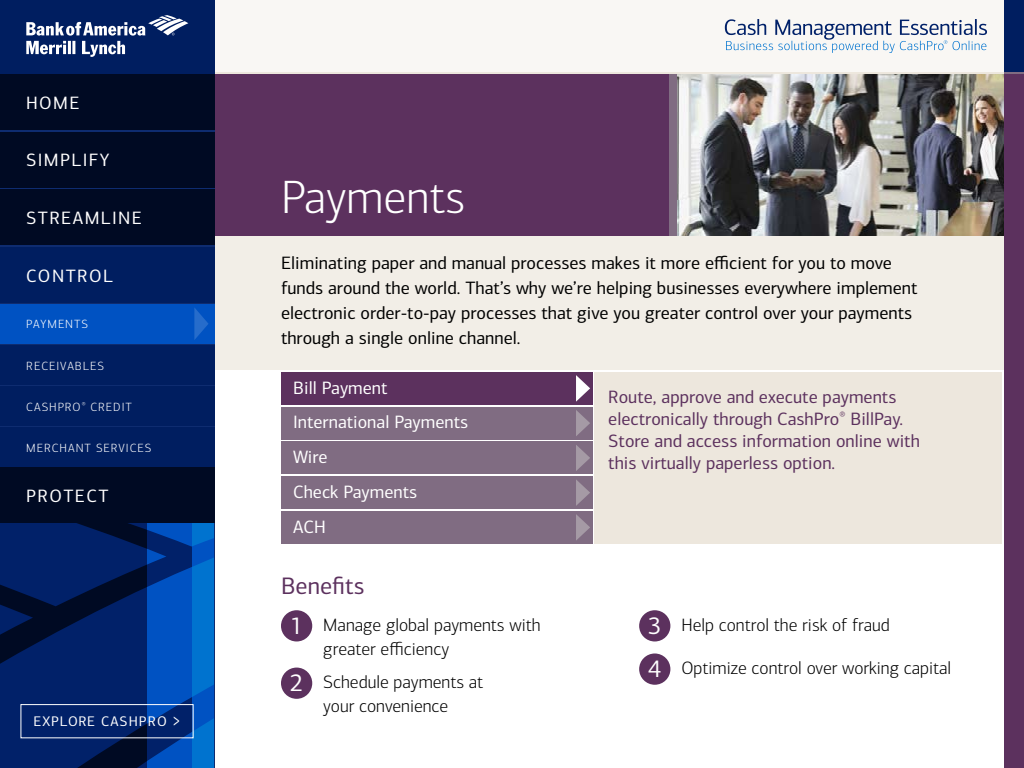
<style>
.page{position:relative;width:1024px;height:768px;background:#fff}
.page>*{position:absolute;margin:0;border:0;box-sizing:border-box;transform-origin:0 0}
.t1{font:300 47px "Connections";color:#fff}
.t2{font:24px "Connections";color:#5c315e}
.t3{font:24px/43.2px "Connections";color:#fff}
.t4{font:18px/25px "Connections";color:#000}
.t5{font:300 18px/24px "Connections";color:#000}
.t6{font:18px/22px "Connections";color:#5c315e}
.t7{font:18px/34.8px "Connections";color:#fff}
.t8{font:18px "Connections";letter-spacing:.08em;color:#fff}
.t9{font:14px "Connections";letter-spacing:.08em;color:#fff}
.t10{font:300 12px "Connections";letter-spacing:.08em;color:#fff}
.s1{font-size:20px}
</style>
<div class="page">
<div style="left:214px;top:0;width:810px;height:72px;background:#f9f7f4"></div>
<div style="left:1004px;top:0;width:20px;height:72px;background:#001e60"></div>
<svg style="left:725px;top:19px;width:262px;height:34px"></svg>
<div style="left:281px;top:610px;width:31px;height:31px;background:#5c315e;border-radius:50%"></div>
<div style="left:639px;top:610px;width:31px;height:31px;background:#5c315e;border-radius:50%"></div>
<div style="left:639px;top:653px;width:31px;height:32px;background:#5c315e;border-radius:50%"></div>
<div style="left:281px;top:668px;width:31px;height:31px;background:#5c315e;border-radius:50%"></div>
<div style="left:214px;top:236px;width:790px;height:134px;background:#f2eee7"></div>
<img style="left:677px;top:74px;width:327px;height:162px">
<div style="left:1004px;top:74px;width:20px;height:694px;background:#5c315e"></div>
<div style="left:214px;top:74px;width:455px;height:162px;background:#5c315e"></div>
<div style="left:669px;top:74px;width:8px;height:162px;background:#806c82"></div>
<hr style="left:1004px;top:72px;width:20px;height:2px;background:#806c82">
<hr style="left:214px;top:72px;width:790px;height:2px;background:#ede7dd">
<div style="left:594px;top:372px;width:408px;height:172px;background:#ede7dd"></div>
<div style="left:281px;top:372px;width:311px;height:33px;background:#5c315e"></div>
<svg style="left:576px;top:375px;width:14px;height:27px"></svg>
<div style="left:281px;top:407px;width:311px;height:33px;background:#806c82"></div>
<div style="left:281px;top:442px;width:311px;height:32px;background:#806c82"></div>
<svg style="left:576px;top:445px;width:14px;height:26px"></svg>
<div style="left:281px;top:476px;width:311px;height:33px;background:#806c82"></div>
<svg style="left:576px;top:480px;width:14px;height:26px"></svg>
<div style="left:281px;top:511px;width:311px;height:33px;background:#806c82"></div>
<svg style="left:576px;top:514px;width:14px;height:26px"></svg>
<svg style="left:576px;top:410px;width:14px;height:26px"></svg>
<svg style="left:0;top:523px;width:147px;height:245px;background:#011c5b"></svg>
<svg style="left:147px;top:523px;width:66px;height:245px;background:#0051b4"></svg>
<div style="left:0;top:345px;width:214px;height:40px;background:#001e60"></div>
<div style="left:0;top:427px;width:214px;height:40px;background:#001e60"></div>
<div style="left:0;top:386px;width:214px;height:40px;background:#001e60"></div>
<div style="left:0;top:247px;width:214px;height:56px;background:#001e60"></div>
<div style="left:0;top:467px;width:214px;height:56px;background:#000a23"></div>
<div style="left:0;top:74px;width:214px;height:56px;background:#000a23"></div>
<div style="left:0;top:132px;width:214px;height:55px;background:#000a23"></div>
<div style="left:0;top:189px;width:214px;height:56px;background:#000a23"></div>
<div style="left:21px;top:704px;width:172px;height:34px;border:1px solid #fff"></div>
<div style="left:0;top:0;width:214px;height:74px;background:#001e60"></div>
<svg style="left:26px;top:15px;width:162px;height:42px"></svg>
<div style="left:0;top:304px;width:214px;height:40px;background:#0052c2"></div>
<svg style="left:194px;top:308px;width:14px;height:32px"></svg>
<p class="t7" style="left:26px;top:85px;width:55px">HOME</p>
<p class="t8" style="left:26px;top:150px;width:85px">SIMPLIFY</p>
<p class="t8" style="left:26px;top:207px;width:118px">STREAMLINE</p>
<p class="t8" style="left:26px;top:265px;width:88px">CONTROL</p>
<p class="t10" style="left:26px;top:317px;width:63px">PAYMENTS</p>
<p class="t10" style="left:26px;top:359px;width:79px">RECEIVABLES</p>
<p class="t10" style="left:26px;top:400px;width:107px">CASHPRO<sup>®</sup> CREDIT</p>
<p class="t10" style="left:26px;top:441px;width:127px">MERCHANT SERVICES</p>
<p class="t8" style="left:26px;top:485px;width:84px">PROTECT</p>
<p class="t9" style="left:33px;top:713px;width:148px">EXPLORE CASHPRO <span class="s1">&gt;</span></p>
<h1 class="t1" style="left:281px;top:171px;width:186px">Payments</h1>
<p class="t4" style="left:281px;top:250px;width:638px">Eliminating paper and manual processes makes it more efficient for you to move funds around the world. That’s why we’re helping businesses everywhere implement electronic order-to-pay processes that give you greater control over your payments through a single online channel.</p>
<p class="t7" style="left:293px;top:370px;width:176px">Bill Payment<br>International Payments<br>Wire<br>Check Payments<br>ACH</p>
<p class="t6" style="left:608px;top:386px;width:313px">Route, approve and execute payments electronically through CashPro<sup>®</sup> BillPay.<br>Store and access information online with this virtually paperless option.</p>
<h2 class="t2" style="left:281px;top:572px;width:85px">Benefits</h2>
<h2 class="t3" style="left:290px;top:604px;width:15px">1</h2>
<h2 class="t3" style="left:648px;top:604px;width:15px">3<br>4</h2>
<h2 class="t3" style="left:290px;top:661px;width:15px">2</h2>
<p class="t5" style="left:323px;top:613px;width:219px">Manage global payments with greater efficiency</p>
<p class="t5" style="left:681px;top:613px;width:210px">Help control the risk of fraud</p>
<p class="t5" style="left:681px;top:656px;width:271px">Optimize control over working capital</p>
<p class="t5" style="left:323px;top:670px;width:161px">Schedule payments at your convenience</p>
</div>
